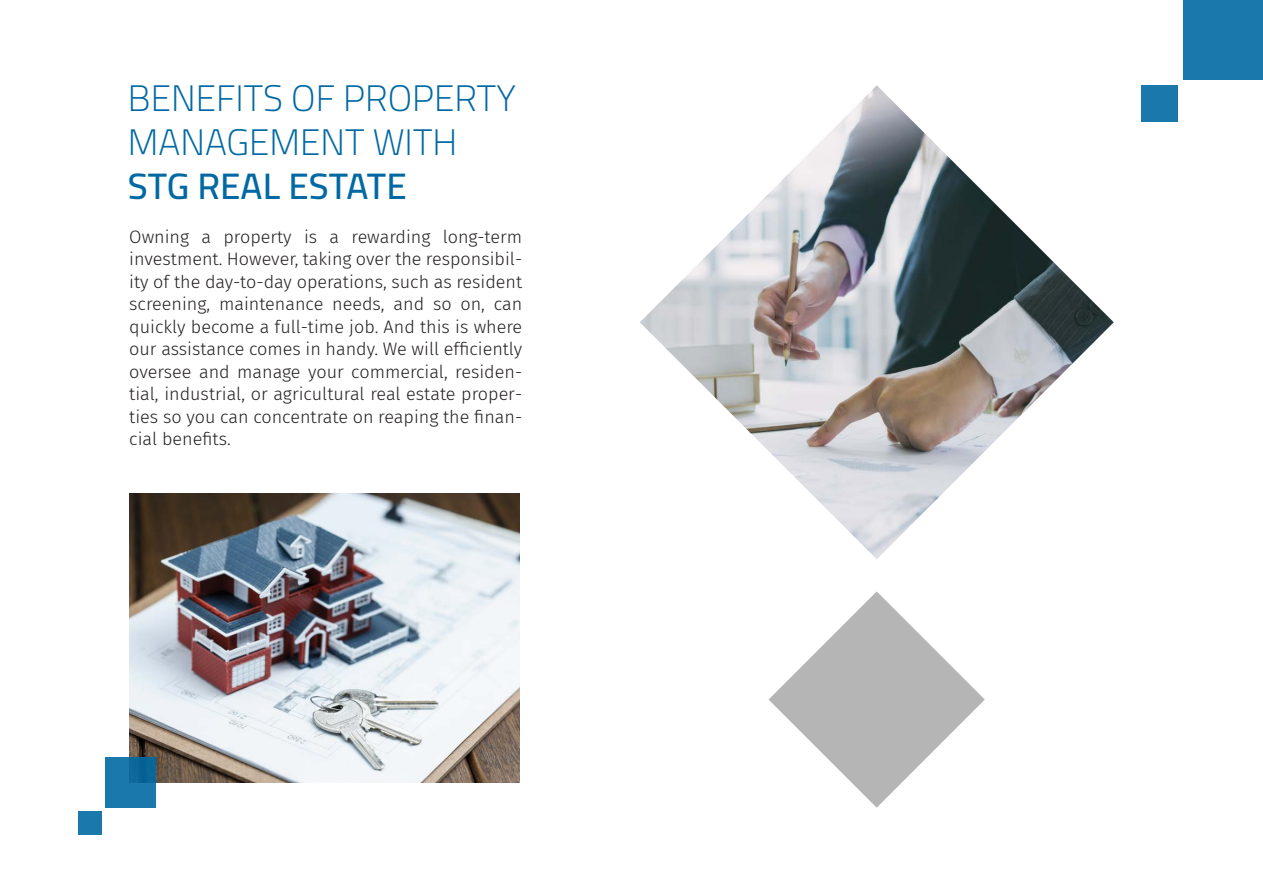
<style>
.page{position:relative;width:1263px;height:893px;background:#fff}
.page>*{position:absolute;margin:0;border:0;box-sizing:border-box;transform-origin:0 0}
.t1{font:300 36.9px/44.2px "Cairo";color:#0069a3}
.t2{font:600 36.9px "Cairo";color:#0069a3}
.t3{font:300 18px/22.5px "Fira Sans";color:#231f20;text-align:justify}
</style>
<div class="page">
<div style="left:1183px;top:0;width:80px;height:80px;background:#1a78ac"></div>
<div style="left:1141px;top:85px;width:37px;height:36px;background:#1a78ac"></div>
<img style="left:640px;top:85px;width:474px;height:474px">
<svg style="left:768px;top:591px;width:217px;height:217px"></svg>
<img style="left:130px;top:493px;width:389px;height:290px">
<svg style="left:105px;top:757px;width:50px;height:51px;background:#1573a6"></svg>
<div style="left:78px;top:811px;width:23px;height:23px;background:#1a78ac"></div>
<h1 class="t1" style="left:128px;top:77px;width:390px">BENEFITS OF PROPERTY<br>MANAGEMENT WITH</h1>
<h1 class="t2" style="left:128px;top:155px;width:280px">STG REAL ESTATE</h1>
<p class="t3" style="left:129px;top:225px;width:394px">Owning a property is a rewarding long-term investment. However, taking over the responsibil&shy;ity of the day-to-day operations, such as resident screening, maintenance needs, and so on, can quickly become a full-time job. And this is where our assistance comes in handy. We will efficiently oversee and manage your commercial, residen&shy;tial, industrial, or agricultural real estate proper&shy;ties so you can concentrate on reaping the finan&shy;cial benefits.</p>
</div>
